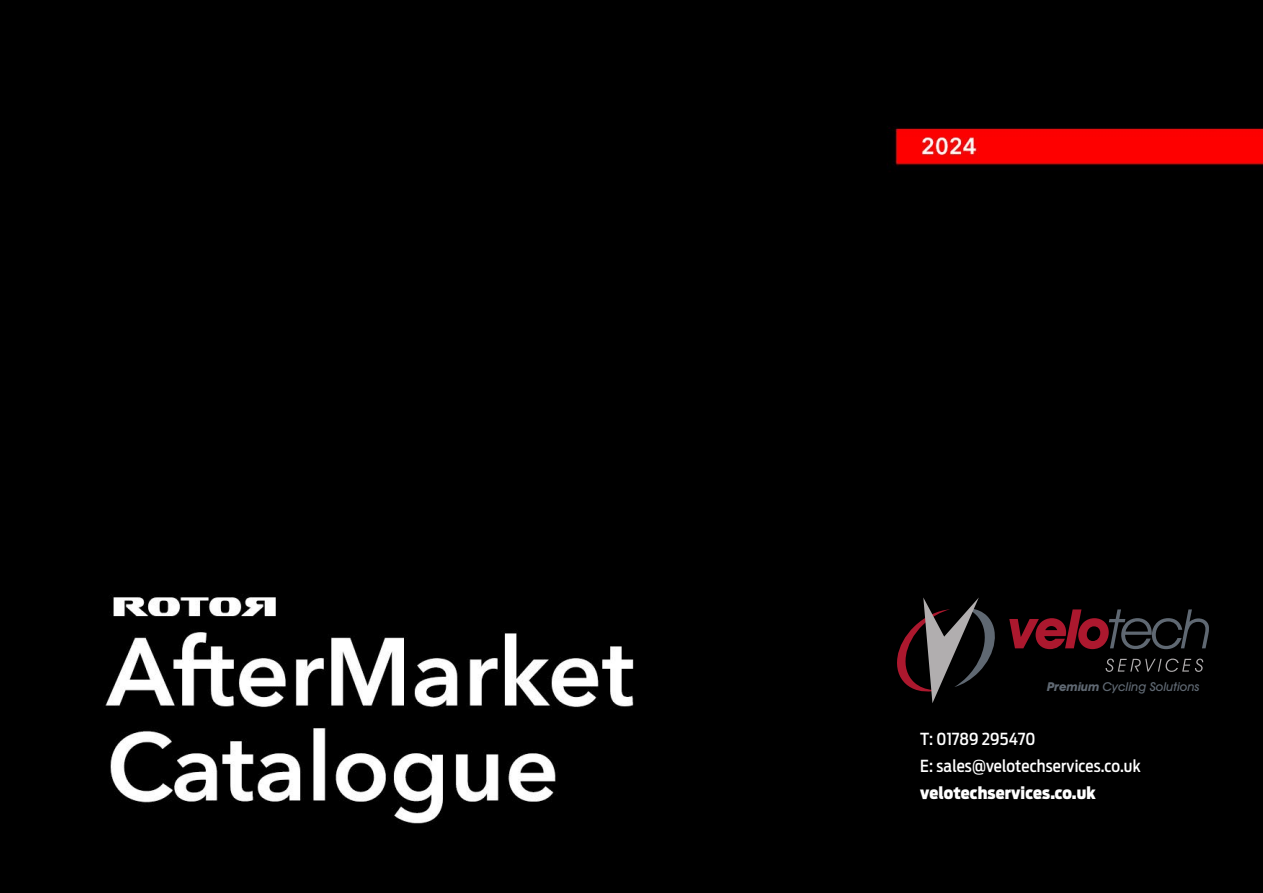
<style>
.page{position:relative;width:1263px;height:893px;background:#000}
.page>*{position:absolute;margin:0;border:0;box-sizing:border-box;transform-origin:0 0}
.t1{font:500 16.5px/27px "Ford Antenna Cond";letter-spacing:.01em;color:#fff}
.t2{font:900 16.5px "Ford Antenna Cond";letter-spacing:.01em;color:#fff}
.t3{font:italic 500 12.3px "Avant Garde IT Cby BT";letter-spacing:.005em;color:#5f6872}
.s1{font-weight:700}
</style>
<div class="page">
<svg style="left:1009px;top:609px;width:200px;height:40px"></svg>
<svg style="left:1105px;top:659px;width:98px;height:13px"></svg>
<svg style="left:891px;top:597px;width:109px;height:106px"></svg>
<p class="t3" style="left:1047px;top:679px;width:154px"><span class="s1">Premium</span> Cycling Solutions</p>
<p class="t1" style="left:920px;top:723px;width:222px">T: 01789 295470<br>E: sales@velotechservices.co.uk</p>
<p class="t2" style="left:920px;top:777px;width:177px">velotechservices.co.uk</p>
</div>
